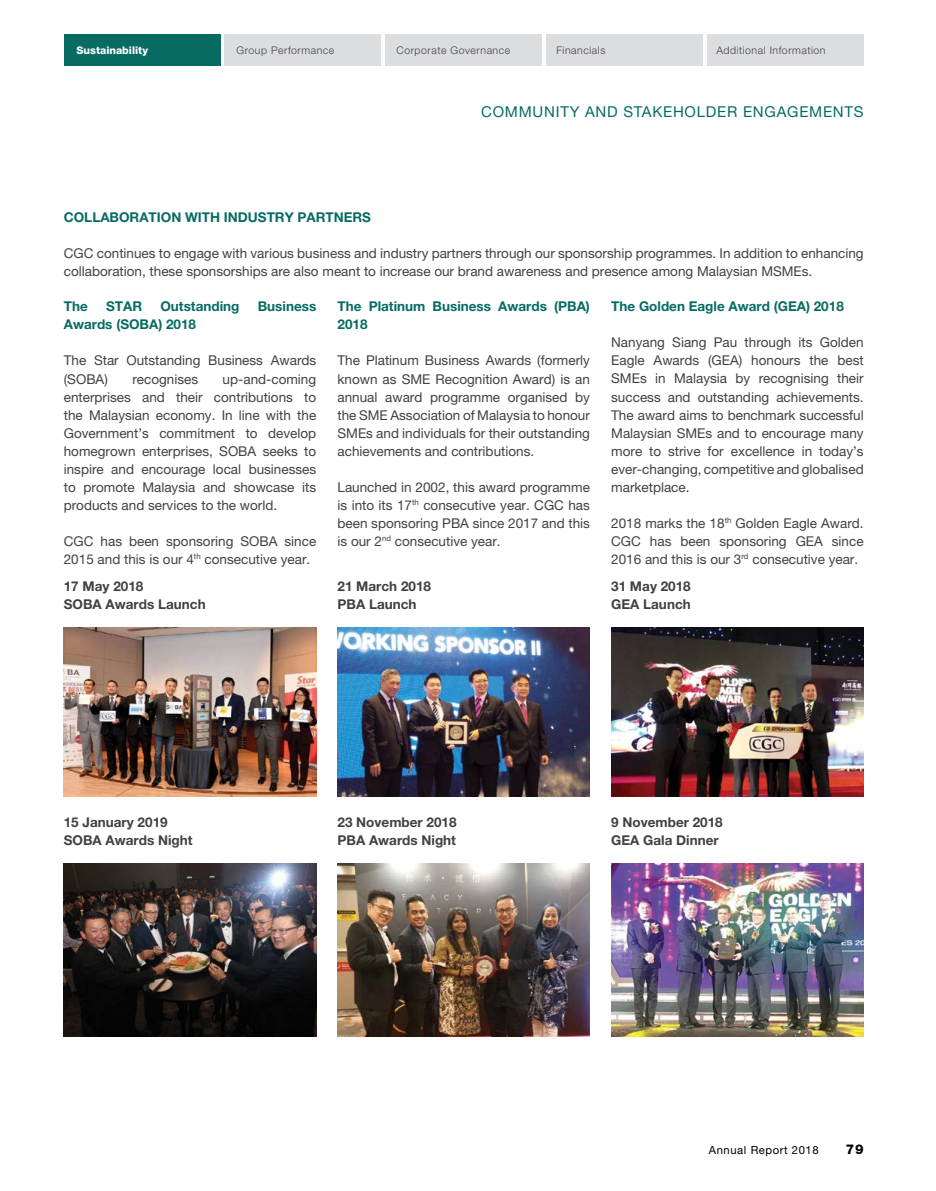
<style>
.page{position:relative;width:936px;height:1191px;background:#fff}
.page>*{position:absolute;margin:0;border:0;box-sizing:border-box;transform-origin:0 0}
.t1{font:15px "Helvetica Neue LT Std";letter-spacing:.05em;color:#076b64}
.t2{font:13.5px/18px "Helvetica Neue LT Std";color:#414042;text-align:justify}
.t3{font:700 13.5px/18px "Helvetica Neue LT Std";color:#414042}
.t4{font:700 13.5px/18px "Helvetica Neue LT Std";color:#076b64}
.t5{font:800 13.5px "Helvetica Neue LT Std";color:#000}
.t6{font:11.25px "Helvetica Neue LT Std";letter-spacing:.05em;color:#000}
.t7{font:300 10.5px "Helvetica Neue LT Std";letter-spacing:.05em;color:#414042}
.t8{font:800 10.5px "Helvetica Neue LT Std";color:#fff}
</style>
<div class="page">
<div style="left:64px;top:34px;width:156px;height:32px;background:#076b64"></div>
<div style="left:225px;top:34px;width:156px;height:32px;background:#dcddde"></div>
<div style="left:385px;top:34px;width:157px;height:32px;background:#dcddde"></div>
<div style="left:546px;top:34px;width:156px;height:32px;background:#dcddde"></div>
<div style="left:707px;top:34px;width:156px;height:32px;background:#dcddde"></div>
<img style="left:64px;top:863px;width:252px;height:173px">
<img style="left:64px;top:627px;width:252px;height:169px">
<img style="left:337px;top:627px;width:253px;height:169px">
<img style="left:337px;top:863px;width:253px;height:173px">
<img style="left:611px;top:627px;width:252px;height:169px">
<img style="left:611px;top:863px;width:252px;height:173px">
<p class="t8" style="left:77px;top:44px;width:73px">Sustainability</p>
<p class="t7" style="left:236px;top:44px;width:99px">Group Performance</p>
<p class="t7" style="left:396px;top:44px;width:115px">Corporate Governance</p>
<p class="t7" style="left:556px;top:44px;width:50px">Financials</p>
<p class="t7" style="left:716px;top:44px;width:111px">Additional Information</p>
<p class="t1" style="left:481px;top:103px;width:384px">COMMUNITY AND STAKEHOLDER ENGAGEMENTS</p>
<p class="t4" style="left:64px;top:208px;width:309px">COLLABORATION WITH INDUSTRY PARTNERS</p>
<p class="t2" style="left:64px;top:244px;width:801px">CGC continues to engage with various business and industry partners through our sponsorship programmes. In addition to enhancing collaboration, these sponsorships are also meant to increase our brand awareness and presence among Malaysian MSMEs.</p>
<p class="t4" style="left:64px;top:297px;width:26px">The</p>
<p class="t4" style="left:106px;top:297px;width:38px">STAR</p>
<p class="t4" style="left:160px;top:297px;width:81px">Outstanding</p>
<p class="t4" style="left:258px;top:297px;width:60px">Business</p>
<p class="t4" style="left:64px;top:315px;width:134px">Awards (SOBA) 2018</p>
<p class="t2" style="left:64px;top:351px;width:254px">The Star Outstanding Business Awards (SOBA)</p>
<p class="t2" style="left:64px;top:369px;width:254px;text-indent:159px">up-and-coming enterprises and their contributions to the Malaysian economy. In line with the Government’s commitment to develop homegrown enterprises, SOBA seeks to inspire and encourage local businesses to promote Malaysia and showcase its products and services to the world.</p>
<p class="t2" style="left:64px;top:531px;width:254px">CGC has been sponsoring SOBA since<br>2015 and this is our 4<sup>th</sup> consecutive year.</p>
<p class="t2" style="left:132px;top:369px;width:67px">recognises</p>
<p class="t3" style="left:64px;top:577px;width:143px">17 May 2018<br>SOBA Awards Launch</p>
<p class="t4" style="left:337px;top:297px;width:254px">The Platinum Business Awards (PBA)<br>2018</p>
<p class="t2" style="left:337px;top:351px;width:254px">The Platinum Business Awards (formerly known as SME Recognition Award) is an annual award programme organised by the SME Association of Malaysia to honour SMEs and individuals for their outstanding achievements and contributions.</p>
<p class="t2" style="left:337px;top:477px;width:254px">Launched in 2002, this award programme is into its 17<sup>th</sup> consecutive year. CGC has been sponsoring PBA since 2017 and this is our 2<sup>nd</sup> consecutive year.</p>
<p class="t4" style="left:611px;top:297px;width:234px">The Golden Eagle Award (GEA) 2018</p>
<p class="t2" style="left:611px;top:333px;width:254px">Nanyang Siang Pau through its Golden Eagle Awards (GEA) honours the best SMEs in Malaysia by recognising their success and outstanding achievements.<br>The award aims to benchmark successful Malaysian SMEs and to encourage many more to strive for excellence in today’s ever-changing, competitive and globalised marketplace.</p>
<p class="t2" style="left:611px;top:513px;width:254px">2018 marks the 18<sup>th</sup> Golden Eagle Award.<br>CGC has been sponsoring GEA since 2016 and this is our 3<sup>rd</sup> consecutive year.</p>
<p class="t3" style="left:337px;top:577px;width:95px">21 March 2018<br>PBA Launch</p>
<p class="t3" style="left:611px;top:577px;width:81px">31 May 2018<br>GEA Launch</p>
<p class="t3" style="left:64px;top:813px;width:130px">15 January 2019<br>SOBA Awards Night</p>
<p class="t3" style="left:337px;top:813px;width:121px">23 November 2018<br>PBA Awards Night</p>
<p class="t3" style="left:611px;top:813px;width:113px">9 November 2018<br>GEA Gala Dinner</p>
<p class="t6" style="left:709px;top:1143px;width:111px">Annual Report 2018</p>
<p class="t5" style="left:845px;top:1141px;width:19px">79</p>
</div>
